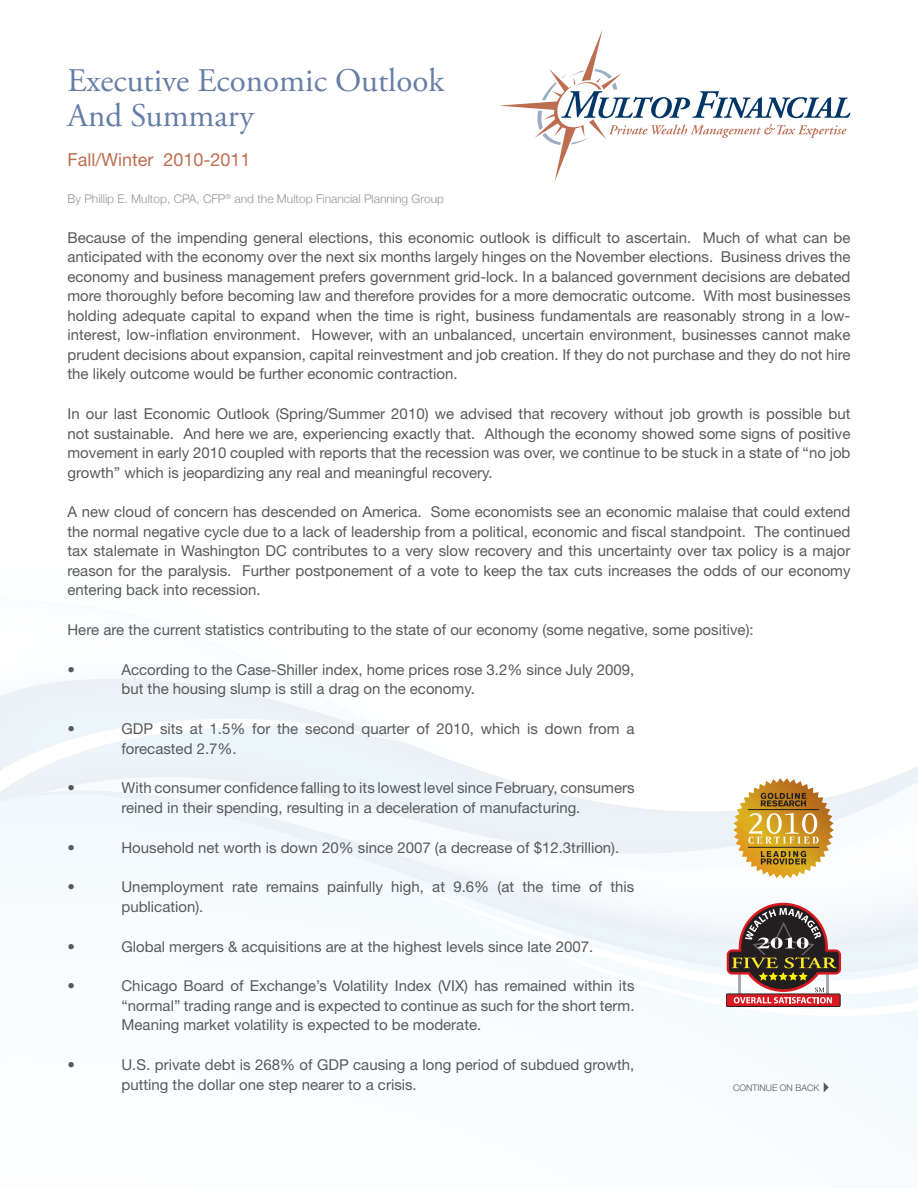
<style>
.page{position:relative;width:918px;height:1188px;background:#fff}
.page>*{position:absolute;margin:0;border:0;box-sizing:border-box;transform-origin:0 0}
.t1{font:33px/34.5px "Adobe Garamond Pro";color:#667ea7}
.t2{font:18px "Helvetica Neue";color:#bd6d50}
.t3{font:15px/19.5px "Helvetica Neue";color:#58595b}
.t4{font:300 12px "Helvetica Neue";color:#949698}
.t5{font:300 9px "Helvetica Neue";color:#58595b}
</style>
<div class="page">
<div style="left:780px;top:1019px;width:138px;height:77px;background:#f5fafd"></div>
<svg style="left:417px;top:766px;width:501px;height:24px"></svg>
<div style="left:0;top:790px;width:902px;height:106px;background:#f4f9fd"></div>
<svg style="left:0;top:679px;width:503px;height:99px"></svg>
<svg style="left:383px;top:872px;width:535px;height:37px"></svg>
<svg style="left:0;top:715px;width:417px;height:87px"></svg>
<svg style="left:448px;top:900px;width:470px;height:119px;fill:#f5fafd"></svg>
<svg style="left:499px;top:30px;width:351px;height:151px"></svg>
<svg style="left:733px;top:778px;width:101px;height:101px"></svg>
<hr style="left:748px;top:809px;width:71px;height:1px;background:#231f20">
<hr style="left:748px;top:847px;width:71px;height:1px;background:#231f20">
<svg style="left:726px;top:903px;width:115px;height:104px"></svg>
<svg style="left:824px;top:1082px;width:5px;height:10px"></svg>
<h1 class="t1" style="left:68px;top:65px;width:378px">Executive Economic Outlook<br>And Summary</h1>
<p class="t2" style="left:68px;top:149px;width:185px">Fall/Winter 2010-2011</p>
<p class="t4" style="left:68px;top:192px;width:378px">By Phillip E. Multop, CPA, CFP<sup>®</sup> and the Multop Financial Planning Group</p>
<p class="t3" style="left:68px;top:228px;width:785px;text-align:justify">Because of the impending general elections, this economic outlook is difficult to ascertain. Much of what can be anticipated with the economy over the next six months largely hinges on the November elections. Business drives the economy and business management prefers government grid-lock. In a balanced government decisions are debated more thoroughly before becoming law and therefore provides for a more democratic outcome. With most businesses holding adequate capital to expand when the time is right, business fundamentals are reasonably strong in a low&shy;interest, low-inflation environment. However, with an unbalanced, uncertain environment, businesses cannot make prudent decisions about expansion, capital reinvestment and job creation. If they do not purchase and they do not hire the likely outcome would be further economic contraction.</p>
<p class="t3" style="left:68px;top:404px;width:785px;text-align:justify">In our last Economic Outlook (Spring/Summer 2010) we advised that recovery without job growth is possible but not sustainable. And here we are, experiencing exactly that. Although the economy showed some signs of positive movement in early 2010 coupled with reports that the recession was over, we continue to be stuck in a state of “no job growth” which is jeopardizing any real and meaningful recovery.</p>
<p class="t3" style="left:68px;top:502px;width:785px;text-align:justify">A new cloud of concern has descended on America. Some economists see an economic malaise that could extend the normal negative cycle due to a lack of leadership from a political, economic and fiscal standpoint. The continued tax stalemate in Washington DC contributes to a very slow recovery and this uncertainty over tax policy is a major reason for the paralysis. Further postponement of a vote to keep the tax cuts increases the odds of our economy entering back into recession.</p>
<p class="t3" style="left:68px;top:620px;width:688px">Here are the current statistics contributing to the state of our economy (some negative, some positive):</p>
<p class="t3" style="left:68px;top:660px;width:9px">•</p>
<p class="t3" style="left:122px;top:660px;width:514px">According to the Case-Shiller index, home prices rose 3.2% since July 2009, but the housing slump is still a drag on the economy.</p>
<p class="t3" style="left:68px;top:719px;width:9px">•</p>
<p class="t3" style="left:122px;top:719px;width:514px">GDP sits at 1.5% for the second quarter of 2010, which is down from a forecasted 2.7%.</p>
<p class="t3" style="left:68px;top:778px;width:9px">•</p>
<p class="t3" style="left:122px;top:778px;width:515px">With consumer confidence falling to its lowest level since February, consumers reined in their spending, resulting in a deceleration of manufacturing.</p>
<p class="t3" style="left:68px;top:837px;width:9px">•</p>
<p class="t3" style="left:122px;top:837px;width:499px">Household net worth is down 20% since 2007 (a decrease of $12.3trillion).</p>
<p class="t3" style="left:68px;top:877px;width:9px">•</p>
<p class="t3" style="left:122px;top:877px;width:514px">Unemployment rate remains painfully high, at 9.6% (at the time of this publication).</p>
<p class="t3" style="left:68px;top:936px;width:9px">•</p>
<p class="t3" style="left:122px;top:936px;width:473px">Global mergers &amp; acquisitions are at the highest levels since late 2007.</p>
<p class="t3" style="left:68px;top:976px;width:9px">•</p>
<p class="t3" style="left:122px;top:976px;width:515px;text-align:justify">Chicago Board of Exchange’s Volatility Index (VIX) has remained within its “normal” trading range and is expected to continue as such for the short term.<br>Meaning market volatility is expected to be moderate.</p>
<p class="t3" style="left:68px;top:1055px;width:9px">•</p>
<p class="t3" style="left:122px;top:1055px;width:514px">U.S. private debt is 268% of GDP causing a long period of subdued growth, putting the dollar one step nearer to a crisis.</p>
<p class="t5" style="left:733px;top:1082px;width:88px">CONTINUE ON BACK</p>
</div>
